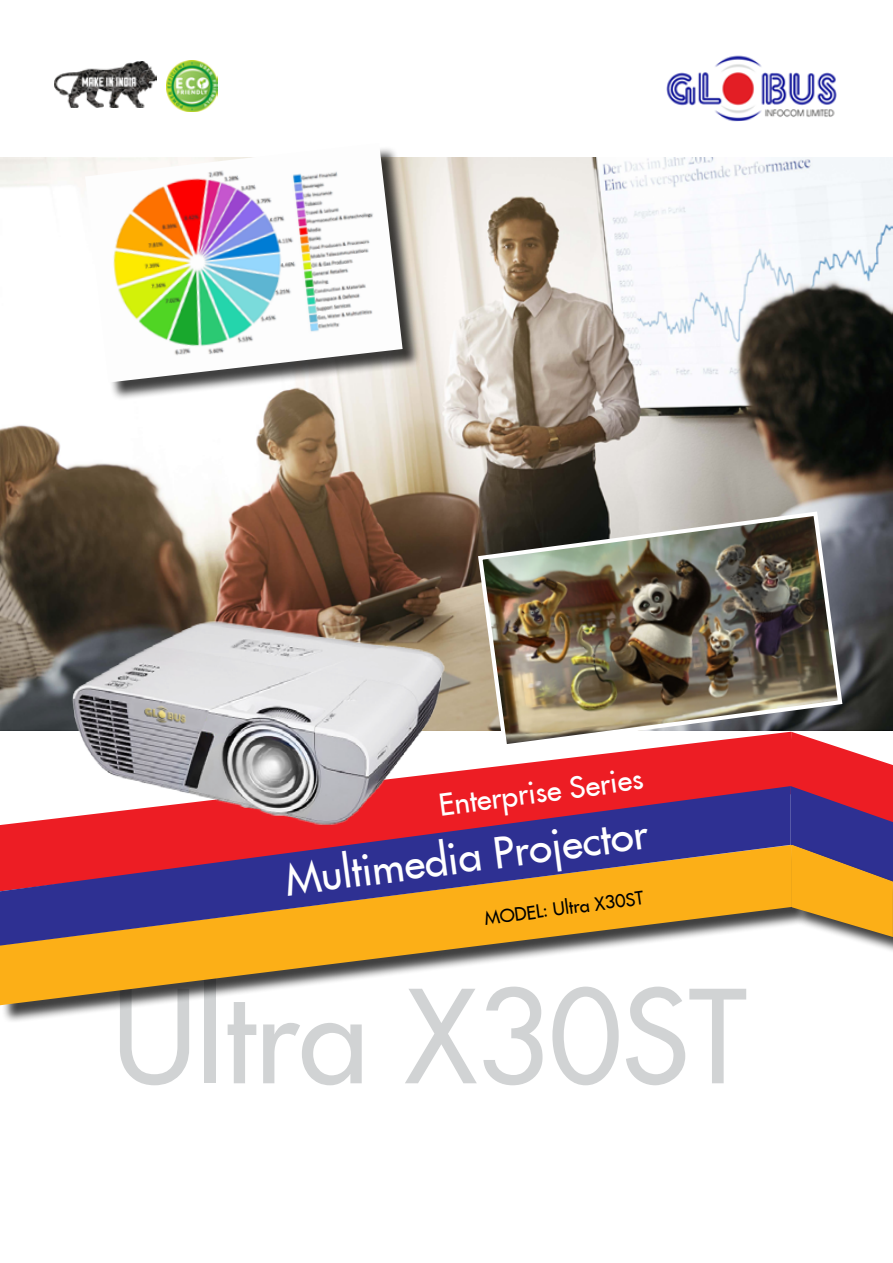
<style>
.page{position:relative;width:893px;height:1263px;background:#fff}
.page>*{position:absolute;margin:0;border:0;box-sizing:border-box;transform-origin:0 0}
.t1{font:125.4px "Fujiyama 2 Plain";color:#d1d3d4}
.t2{font:42px "Fujiyama 2 Plain";color:#fff}
.t3{font:29.55px "Fujiyama 2 Plain";color:#fff}
.t4{font:18px "Fujiyama 2 Plain";color:#000101}
</style>
<div class="page">
<img style="left:0;top:157px;width:893px;height:573px">
<img style="left:476px;top:509px;width:369px;height:223px">
<svg style="left:466px;top:732px;width:325px;height:54px;fill:#ed1d24"></svg>
<div style="left:2px;top:847px;width:809px;height:177px;background:#000;opacity:.75"></div>
<svg style="left:0;top:937px;width:792px;height:68px"></svg>
<svg style="left:0;top:786px;width:791px;height:160px;background:#9b615a"></svg>
<div style="left:793px;top:847px;width:100px;height:108px;background:#000;opacity:.75"></div>
<svg style="left:791px;top:732px;width:102px;height:205px;background:#b6685b"></svg>
<div style="left:87px;top:146px;width:334px;height:255px;background:#000;opacity:.75"></div>
<img style="left:85px;top:146px;width:318px;height:236px">
<img style="left:46px;top:601px;width:420px;height:244px">
<img style="left:666px;top:55px;width:171px;height:67px">
<img style="left:54px;top:61px;width:102px;height:47px">
<img style="left:166px;top:60px;width:51px;height:51px">
<p class="t3" style="left:437px;top:785px;width:207px;rotate:-7deg">Enterprise Series</p>
<p class="t2" style="left:282px;top:852px;width:367px;rotate:-7deg">Multimedia Projector</p>
<p class="t4" style="left:483px;top:906px;width:161px;rotate:-7deg">MODEL: Ultra X30ST</p>
<h1 class="t1" style="left:112px;top:955px;width:635px">Ultra X30ST</h1>
</div>
